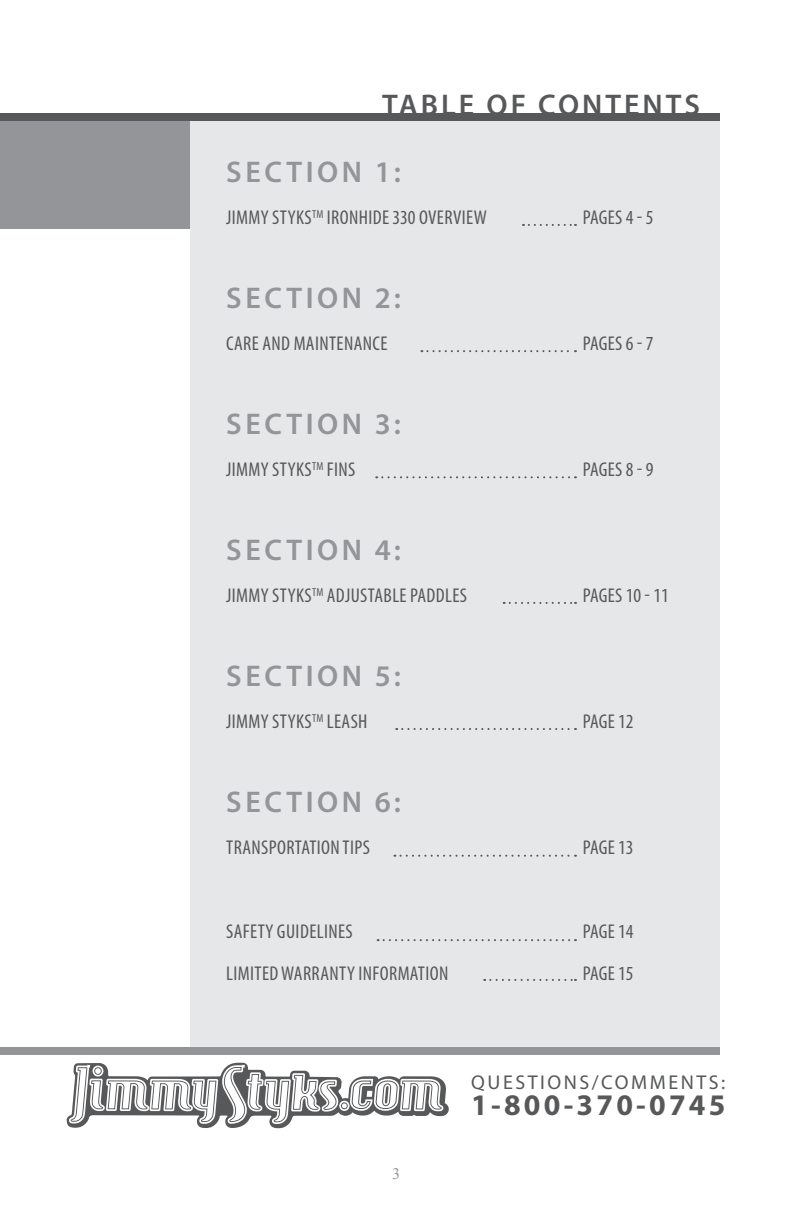
<style>
.page{position:relative;width:792px;height:1224px;background:#fff}
.page>*{position:absolute;margin:0;border:0;box-sizing:border-box;transform-origin:0 0}
.t1{font:600 30px "Myriad Pro";letter-spacing:.12em;color:#939598}
.t2{font:600 30px "Myriad Pro";letter-spacing:.1em;color:#57585a}
.t3{font:700 30px "Myriad Pro";letter-spacing:.11em;color:#57585a}
.t4{font:condensed 20px "Myriad Pro";letter-spacing:.02em;color:#57585a}
.t5{font:20px "Myriad Pro";letter-spacing:.125em;color:#57585a}
.t6{font:condensed 20px "Myriad Pro";color:#57585a}
.t7{font:16px "Times New Roman";color:#939598}
</style>
<div class="page">
<div style="left:0;top:116px;width:194px;height:112px;background:#939598"></div>
<div style="left:190px;top:116px;width:530px;height:939px;background:#e6e7e9"></div>
<div style="left:0;top:113px;width:720px;height:8px;background:#57585a"></div>
<div style="left:0;top:1047px;width:720px;height:8px;background:#939598"></div>
<svg style="left:523px;top:224px;width:53px;height:2px"></svg>
<svg style="left:421px;top:350px;width:155px;height:2px"></svg>
<svg style="left:376px;top:476px;width:200px;height:2px"></svg>
<svg style="left:396px;top:728px;width:180px;height:2px"></svg>
<svg style="left:504px;top:602px;width:72px;height:2px"></svg>
<svg style="left:394px;top:855px;width:182px;height:2px"></svg>
<svg style="left:378px;top:939px;width:198px;height:2px"></svg>
<svg style="left:484px;top:979px;width:92px;height:2px"></svg>
<svg style="left:66px;top:1063px;width:383px;height:65px"></svg>
<p class="t2" style="left:382px;top:85px;width:319px">TABLE OF CONTENTS</p>
<p class="t1" style="left:226px;top:153px;width:176px">SECTION 1:</p>
<p class="t4" style="left:226px;top:206px;width:262px">JIMMY STYKS<sup>TM</sup> IRONHIDE 330 OVERVIEW</p>
<p class="t1" style="left:226px;top:279px;width:176px">SECTION 2:</p>
<p class="t4" style="left:226px;top:332px;width:163px">CARE AND MAINTENANCE</p>
<p class="t1" style="left:226px;top:405px;width:176px">SECTION 3:</p>
<p class="t4" style="left:226px;top:458px;width:131px">JIMMY STYKS<sup>TM</sup> FINS</p>
<p class="t1" style="left:226px;top:531px;width:176px">SECTION 4:</p>
<p class="t4" style="left:226px;top:584px;width:242px">JIMMY STYKS<sup>TM</sup> ADJUSTABLE PADDLES</p>
<p class="t1" style="left:226px;top:657px;width:176px">SECTION 5:</p>
<p class="t4" style="left:226px;top:710px;width:143px">JIMMY STYKS<sup>TM</sup> LEASH</p>
<p class="t1" style="left:226px;top:783px;width:176px">SECTION 6:</p>
<p class="t4" style="left:226px;top:836px;width:145px">TRANSPORTATION TIPS</p>
<p class="t4" style="left:226px;top:920px;width:128px">SAFETY GUIDELINES</p>
<p class="t4" style="left:226px;top:962px;width:224px">LIMITED WARRANTY INFORMATION</p>
<p class="t4" style="left:583px;top:206px;width:72px">PAGES 4 - 5</p>
<p class="t4" style="left:583px;top:332px;width:72px">PAGES 6 - 7</p>
<p class="t4" style="left:583px;top:458px;width:72px">PAGES 8 - 9</p>
<p class="t6" style="left:583px;top:584px;width:88px">PAGES 10 - 11</p>
<p class="t4" style="left:583px;top:710px;width:52px">PAGE 12</p>
<p class="t4" style="left:583px;top:836px;width:52px">PAGE 13</p>
<p class="t4" style="left:583px;top:920px;width:52px">PAGE 14</p>
<p class="t4" style="left:583px;top:962px;width:52px">PAGE 15</p>
<p class="t7" style="left:392px;top:1163px;width:9px">3</p>
<p class="t5" style="left:471px;top:1070px;width:256px">QUESTIONS/COMMENTS:</p>
<p class="t3" style="left:471px;top:1085px;width:256px">1-800-370-0745</p>
</div>
